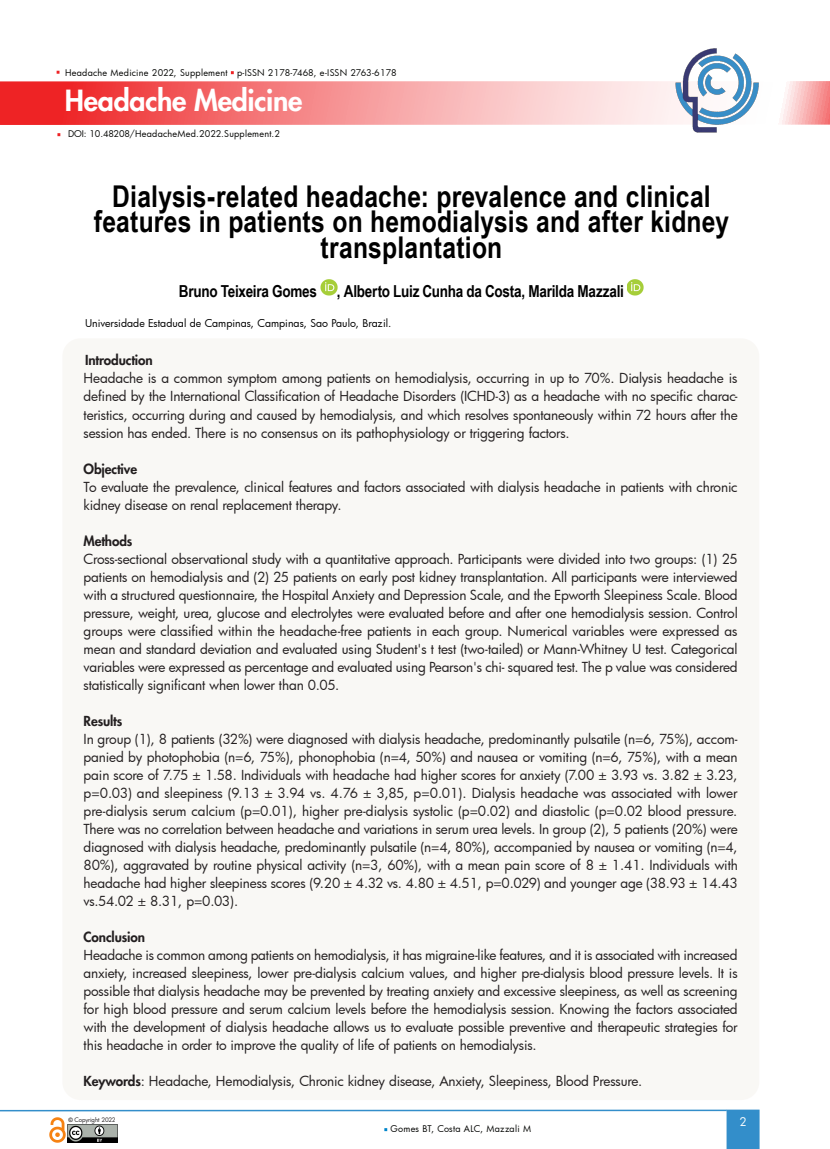
<style>
.page{position:relative;width:830px;height:1149px;background:#fff}
.page>*{position:absolute;margin:0;border:0;box-sizing:border-box;transform-origin:0 0}
.t1{font:700 30px/25.5px "Arial Narrow";letter-spacing:.01em;color:#000;text-align:center}
.t2{font:800 28.5px "Futura";letter-spacing:-.01em;color:#fff}
.t3{font:700 16.5px "Arial Narrow";letter-spacing:-.015em;color:#000}
.texto{font:13.5px/18px "Futura";letter-spacing:-.01em;color:#231f20;text-align:justify}
.texto-2{font:800 13.5px "Futura";letter-spacing:-.01em;color:#231f20}
.t4{font:11.55px "Futura";color:#fff}
.texto-3{font:10.5px "Futura";letter-spacing:.005em;color:#000}
.t5{font:9px "Futura";letter-spacing:.03em;color:#040503}
.t6{font:6px "Futura";letter-spacing:-.02em;color:#231f20}
.s1{font-style:inherit}
.s2{font-weight:800}
.s3{font-family:"Arial";font-weight:700}
</style>
<div class="page">
<svg style="left:0;top:81px;width:829px;height:44px;background:#f69394"></svg>
<svg style="left:726px;top:1109px;width:33px;height:39px"></svg>
<hr style="left:0;top:1109px;width:726px;height:1px;background:#338eca">
<img style="left:67px;top:1124px;width:50px;height:18px">
<img style="left:49px;top:1117px;width:17px;height:25px">
<img style="left:674px;top:48px;width:85px;height:85px">
<img style="left:320px;top:280px;width:17px;height:16px">
<img style="left:627px;top:280px;width:16px;height:16px">
<div style="left:62px;top:338px;width:697px;height:761px;background:#f9f8f5;border-radius:18px"></div>
<p class="t5" style="left:65px;top:66px;width:333px">Headache Medicine 2022, Supplement p-ISSN 2178-7468, e-ISSN 2763-6178</p>
<h2 class="t2" style="left:65px;top:83px;width:239px">Headache Medicine</h2>
<p class="t5" style="left:68px;top:127px;width:213px"><span class="s1">DOI: 10.48208/</span>HeadacheMed.2022.Supplement.2</p>
<p class="t1" style="left:94px;top:182px;width:636px">Dialysis-related headache: prevalence and clinical features in patients on hemodialysis and after kidney transplantation</p>
<p class="t3" style="left:179px;top:278px;width:446px">Bruno Teixeira Gomes , Alberto Luiz Cunha da Costa, Marilda Mazzali</p>
<p class="texto-3" style="left:85px;top:316px;width:307px">Universidade Estadual de Campinas, Campinas, Sao Paulo, Brazil.</p>
<p class="texto-2" style="left:85px;top:352px;width:69px">Introduction</p>
<p class="texto" style="left:84px;top:369px;width:655px">Headache is a common symptom among patients on hemodialysis, occurring in up to 70%. Dialysis headache is defined by the International Classification of Headache Disorders (ICHD-3) as a headache with no specific charac&shy;teristics, occurring during and caused by hemodialysis, and which resolves spontaneously within 72 hours after the session has ended. There is no consensus on its pathophysiology or triggering factors.</p>
<p class="texto-2" style="left:84px;top:460px;width:55px">Objective</p>
<p class="texto" style="left:84px;top:477px;width:655px">To evaluate the prevalence, clinical features and factors associated with dialysis headache in patients with chronic kidney disease on renal replacement therapy.</p>
<p class="texto-2" style="left:84px;top:532px;width:50px">Methods</p>
<p class="texto" style="left:84px;top:549px;width:655px">Cross-sectional observational study with a quantitative approach. Participants were divided into two groups: (1) 25 patients on hemodialysis and (2) 25 patients on early post kidney transplantation. All participants were interviewed with a structured questionnaire, the Hospital Anxiety and Depression Scale, and the Epworth Sleepiness Scale. Blood pressure, weight, urea, glucose and electrolytes were evaluated before and after one hemodialysis session. Control groups were classified within the headache-free patients in each group. Numerical variables were expressed as mean and standard deviation and evaluated using Student's t test (two-tailed) or Mann-Whitney U test. Categorical variables were expressed as percentage and evaluated using Pearson's chi- squared test. The p value was considered statistically significant when lower than 0.05.</p>
<p class="texto-2" style="left:84px;top:712px;width:40px">Results</p>
<p class="texto" style="left:84px;top:729px;width:655px">In group (1), 8 patients (32%) were diagnosed with dialysis headache, predominantly pulsatile (n=6, 75%), accom&shy;panied by photophobia (n=6, 75%), phonophobia (n=4, 50%) and nausea or vomiting (n=6, 75%), with a mean pain score of 7.75 ± 1.58. Individuals with headache had higher scores for anxiety (7.00 ± 3.93 vs. 3.82 ± 3.23, p=0.03) and sleepiness (9.13 ± 3.94 vs. 4.76 ± 3,85, p=0.01). Dialysis headache was associated with lower pre-dialysis serum calcium (p=0.01), higher pre-dialysis systolic (p=0.02) and diastolic (p=0.02 blood pressure.<br>There was no correlation between headache and variations in serum urea levels. In group (2), 5 patients (20%) were diagnosed with dialysis headache, predominantly pulsatile (n=4, 80%), accompanied by nausea or vomiting (n=4, 80%), aggravated by routine physical activity (n=3, 60%), with a mean pain score of 8 ± 1.41. Individuals with headache had higher sleepiness scores (9.20 ± 4.32 vs. 4.80 ± 4.51, p=0.029) and younger age (38.93 ± 14.43 vs.54.02 ± 8.31, p=0.03).</p>
<p class="texto-2" style="left:84px;top:928px;width:63px">Conclusion</p>
<p class="texto" style="left:84px;top:945px;width:655px">Headache is common among patients on hemodialysis, it has migraine-like features, and it is associated with increased anxiety, increased sleepiness, lower pre-dialysis calcium values, and higher pre-dialysis blood pressure levels. It is possible that dialysis headache may be prevented by treating anxiety and excessive sleepiness, as well as screening for high blood pressure and serum calcium levels before the hemodialysis session. Knowing the factors associated with the development of dialysis headache allows us to evaluate possible preventive and therapeutic strategies for this headache in order to improve the quality of life of patients on hemodialysis.</p>
<p class="texto" style="left:84px;top:1071px;width:560px"><span class="s2">Keywords</span>: Headache, Hemodialysis, Chronic kidney disease, Anxiety, Sleepiness, Blood Pressure.</p>
<p class="t6" style="left:69px;top:1114px;width:49px"><span class="s3">©</span> Copyright 2022</p>
<p class="t5" style="left:390px;top:1122px;width:142px">Gomes BT, Costa ALC, Mazzali M</p>
<p class="t4" style="left:739px;top:1113px;width:9px">2</p>
</div>
